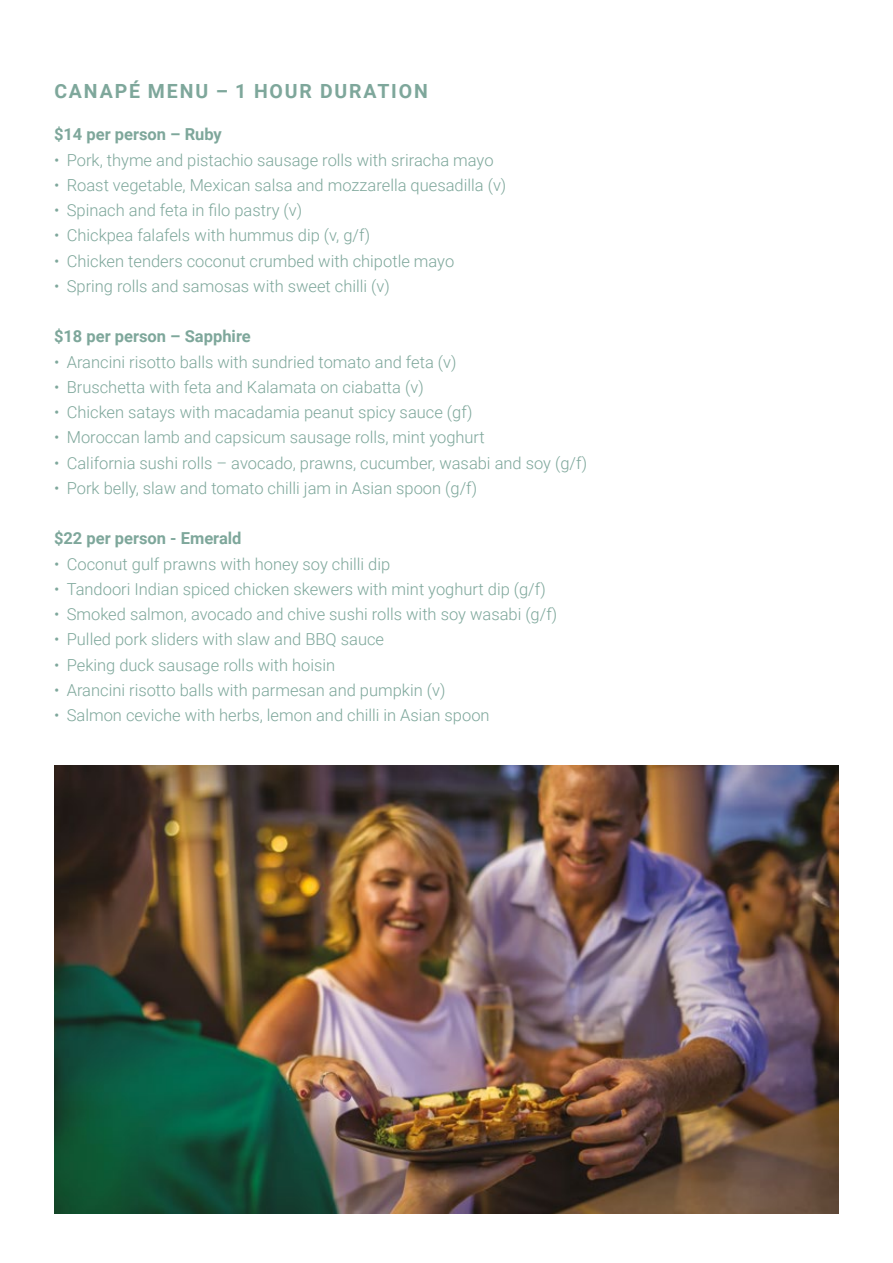
<style>
.page{position:relative;width:893px;height:1263px;background:#fff}
.page>*{position:absolute;margin:0;border:0;box-sizing:border-box;transform-origin:0 0}
.t1{font:700 19.5px "Roboto";letter-spacing:.095em;color:#7ea79b}
.t2{font:300 16.5px "Roboto";color:#7ea79b}
.t3{font:700 16.5px "Roboto";color:#7ea79b}
</style>
<div class="page">
<img style="left:54px;top:765px;width:785px;height:448px">
<p class="t1" style="left:54px;top:78px;width:375px">CANAPÉ MENU – 1 HOUR DURATION</p>
<p class="t3" style="left:54px;top:123px;width:169px">$14 per person – Ruby</p>
<p class="t2" style="left:54px;top:148px;width:441px">• Pork, thyme and pistachio sausage rolls with sriracha mayo</p>
<p class="t2" style="left:54px;top:173px;width:454px">• Roast vegetable, Mexican salsa and mozzarella quesadilla (v)</p>
<p class="t2" style="left:54px;top:199px;width:250px">• Spinach and feta in filo pastry (v)</p>
<p class="t2" style="left:54px;top:224px;width:318px">• Chickpea falafels with hummus dip (v, g/f)</p>
<p class="t2" style="left:54px;top:249px;width:402px">• Chicken tenders coconut crumbed with chipotle mayo</p>
<p class="t2" style="left:54px;top:274px;width:337px">• Spring rolls and samosas with sweet chilli (v)</p>
<p class="t3" style="left:54px;top:325px;width:198px">$18 per person – Sapphire</p>
<p class="t2" style="left:54px;top:350px;width:404px">• Arancini risotto balls with sundried tomato and feta (v)</p>
<p class="t2" style="left:54px;top:375px;width:371px">• Bruschetta with feta and Kalamata on ciabatta (v)</p>
<p class="t2" style="left:54px;top:401px;width:420px">• Chicken satays with macadamia peanut spicy sauce (gf)</p>
<p class="t2" style="left:54px;top:426px;width:432px">• Moroccan lamb and capsicum sausage rolls, mint yoghurt</p>
<p class="t2" style="left:54px;top:451px;width:535px">• California sushi rolls – avocado, prawns, cucumber, wasabi and soy (g/f)</p>
<p class="t2" style="left:54px;top:476px;width:425px">• Pork belly, slaw and tomato chilli jam in Asian spoon (g/f)</p>
<p class="t3" style="left:54px;top:527px;width:189px">$22 per person - Emerald</p>
<p class="t2" style="left:54px;top:552px;width:338px">• Coconut gulf prawns with honey soy chilli dip</p>
<p class="t2" style="left:54px;top:577px;width:493px">• Tandoori Indian spiced chicken skewers with mint yoghurt dip (g/f)</p>
<p class="t2" style="left:54px;top:603px;width:505px">• Smoked salmon, avocado and chive sushi rolls with soy wasabi (g/f)</p>
<p class="t2" style="left:54px;top:628px;width:332px">• Pulled pork sliders with slaw and BBQ sauce</p>
<p class="t2" style="left:54px;top:653px;width:283px">• Peking duck sausage rolls with hoisin</p>
<p class="t2" style="left:54px;top:678px;width:393px">• Arancini risotto balls with parmesan and pumpkin (v)</p>
<p class="t2" style="left:54px;top:704px;width:437px">• Salmon ceviche with herbs, lemon and chilli in Asian spoon</p>
</div>
